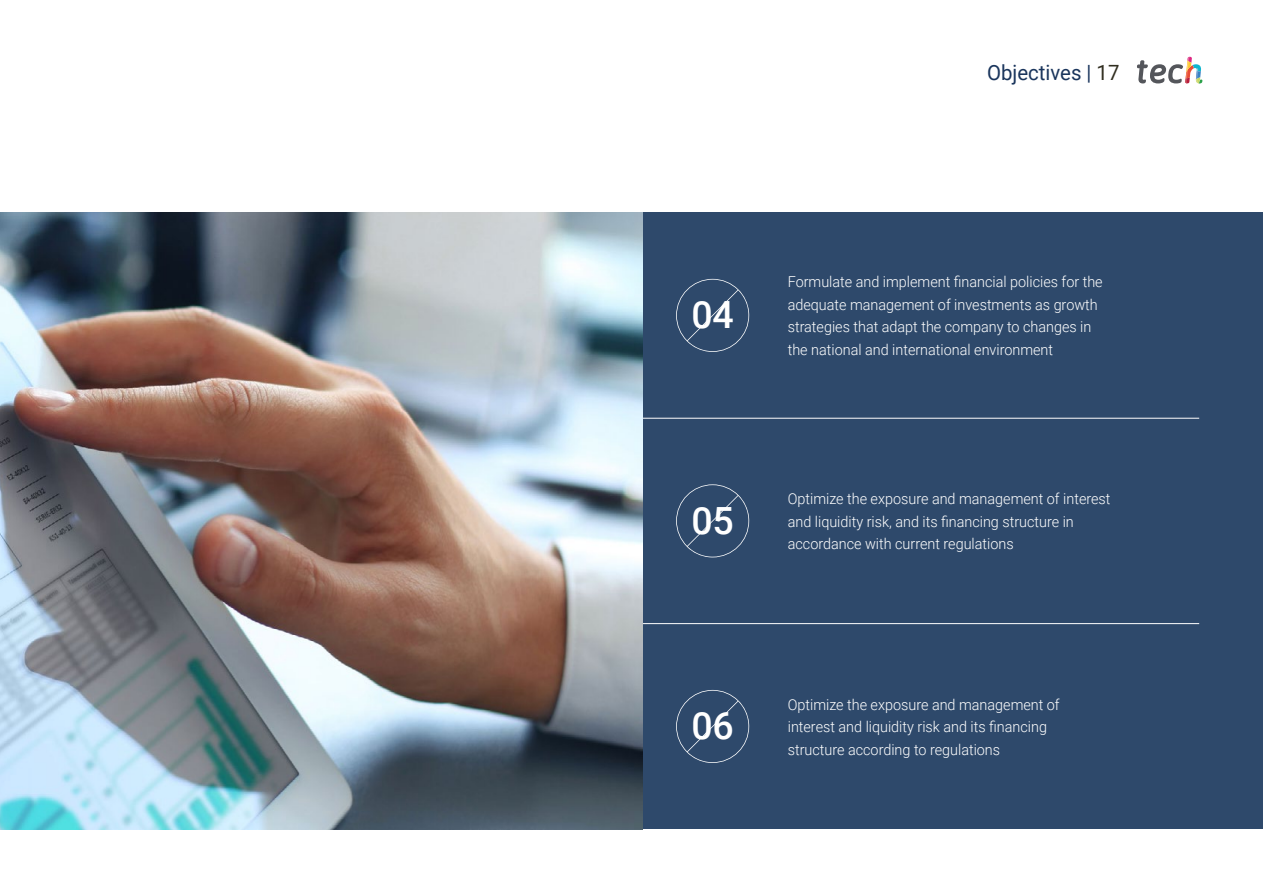
<style>
.page{position:relative;width:1263px;height:893px;background:#fff}
.page>*{position:absolute;margin:0;border:0;box-sizing:border-box;transform-origin:0 0}
.t1{font:500 37.5px "Roboto";color:#fff}
.t2{font:21px "Roboto";color:#1a355c}
.t3{font:300 15px/22.5px "Roboto";color:#fff;scale:.96 1}
.s1{color:#312e20}
</style>
<div class="page">
<svg style="left:1137px;top:57px;width:65px;height:27px"></svg>
<div style="left:642px;top:213px;width:621px;height:616px;background:#2e496b"></div>
<svg style="left:676px;top:279px;width:73px;height:73px"></svg>
<svg style="left:676px;top:484px;width:73px;height:73px"></svg>
<svg style="left:676px;top:690px;width:73px;height:73px"></svg>
<hr style="left:0;top:418px;width:1199px;height:1px;background:#fff">
<hr style="left:0;top:623px;width:1199px;height:1px;background:#fff">
<img style="left:0;top:213px;width:642px;height:616px">
<h2 class="t2" style="left:987px;top:57px;width:134px">Objectives | <span class="s1">17</span></h2>
<h1 class="t1" style="left:691px;top:288px;width:44px">04</h1>
<p class="t3" style="left:788px;top:270px;width:330px">Formulate and implement financial policies for the adequate management of investments as growth strategies that adapt the company to changes in the national and international environment</p>
<h1 class="t1" style="left:691px;top:494px;width:44px">05</h1>
<p class="t3" style="left:788px;top:487px;width:338px">Optimize the exposure and management of interest and liquidity risk, and its financing structure in accordance with current regulations</p>
<h1 class="t1" style="left:691px;top:699px;width:44px">06</h1>
<p class="t3" style="left:788px;top:692px;width:285px">Optimize the exposure and management of interest and liquidity risk and its financing structure according to regulations</p>
</div>
